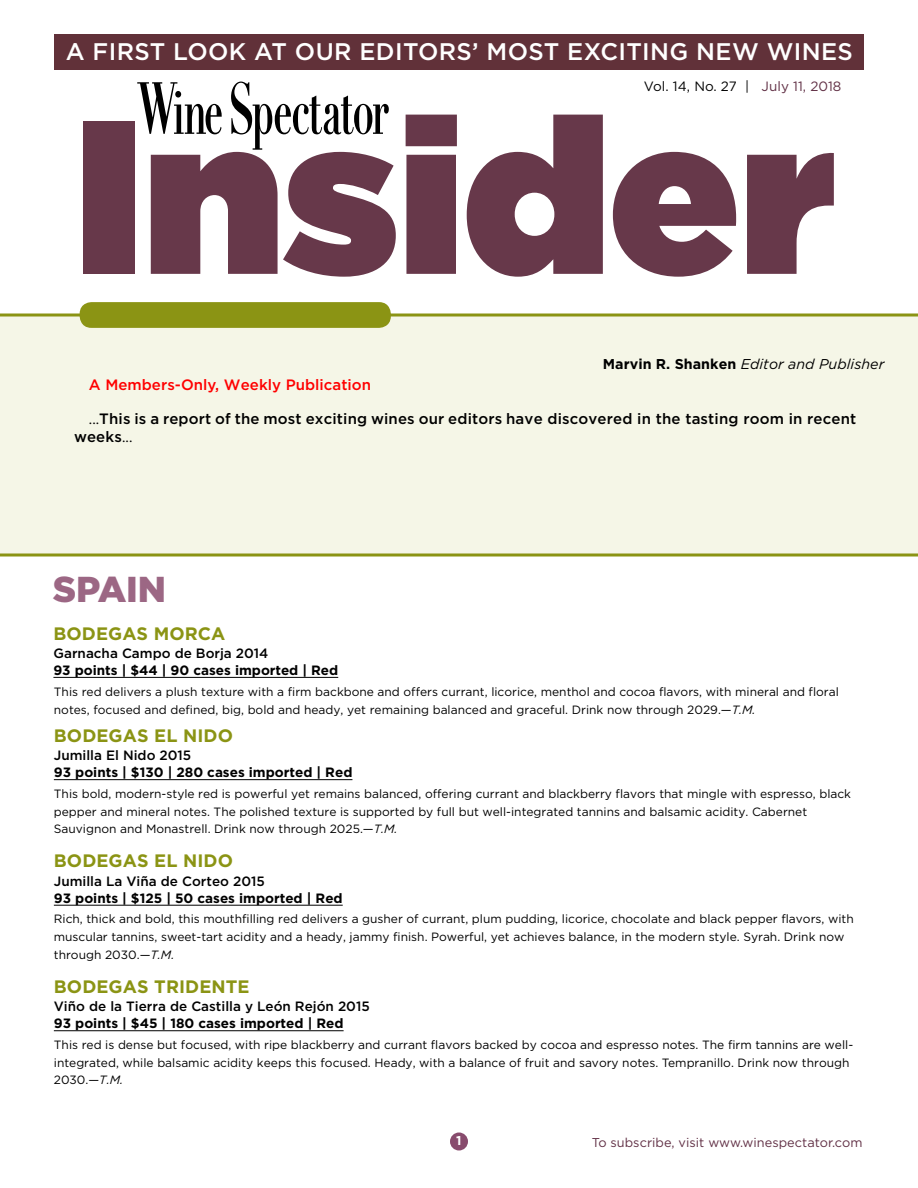
<style>
.page{position:relative;width:918px;height:1188px;background:#fff}
.page>*{position:absolute;margin:0;border:0;box-sizing:border-box;transform-origin:0 0}
.t1{font:900 218.1px "Gotham";color:#67384a}
.t2{font:900 36px "Gotham";letter-spacing:-.005em;color:#9c6784}
.t3{font:500 24px "Gotham";letter-spacing:.015em;color:#fff}
.t4{font:700 18px "Gotham";letter-spacing:.005em;color:#8b9414}
.t5{font:500 15px/18px "Gotham";letter-spacing:.01em;color:#000}
.t6{font:500 15px "Gotham";letter-spacing:.005em;color:#f00}
.t7{font:italic 14.25px "Gotham";letter-spacing:.005em;color:#000}
.t8{font:700 13.5px "Gotham";color:#000}
.t9{font:500 13.5px "Gotham";color:#000}
.t10{font:13.5px "Gotham";letter-spacing:.005em;color:#000}
.t11{font:12.75px "Gotham";letter-spacing:.005em;color:#613045}
.t12{font:700 12.75px "Gotham";color:#fff}
.t13{font:12px/17.9px "Gotham";color:#000}
.s1{color:#613045}
.s2{font-weight:700;font-style:normal}
.s3{font-family:"Minion Pro";font-weight:400}
.s4{font-style:italic}
</style>
<div class="page">
<div style="left:0;top:315px;width:918px;height:239px;background:#f5f6e7"></div>
<div style="left:450px;top:1132px;width:18px;height:18px;background:#884b6d;border-radius:50%"></div>
<svg style="left:137px;top:82px;width:85px;height:52px"></svg>
<div style="left:175px;top:91px;width:6px;height:7px;background:#000;border-radius:50%"></div>
<svg style="left:231px;top:82px;width:158px;height:68px"></svg>
<div style="left:54px;top:34px;width:810px;height:36px;background:#613139"></div>
<hr style="left:0;top:314px;width:918px;height:2px;background:#8b9414">
<hr style="left:0;top:554px;width:918px;height:2px;background:#8b9414">
<div style="left:80px;top:302px;width:311px;height:26px;background:#8b9414;border-radius:12px"></div>
<hr style="left:53px;top:677px;width:285px;height:1px;background:#000">
<hr style="left:54px;top:1030px;width:290px;height:1px;background:#000">
<hr style="left:54px;top:905px;width:289px;height:1px;background:#000">
<hr style="left:54px;top:779px;width:298px;height:1px;background:#000">
<h3 class="t3" style="left:66px;top:38px;width:789px">A FIRST LOOK AT OUR EDITORS’ MOST EXCITING NEW WINES</h3>
<p class="t10" style="left:644px;top:78px;width:199px">Vol. 14, No. 27 | <span class="s1">July 11, 2018</span></p>
<h1 class="t1" style="left:74px;top:71px;width:762px">Insider</h1>
<p class="t7" style="left:603px;top:356px;width:283px"><span class="s2">Marvin R. Shanken</span> Editor and Publisher</p>
<p class="t6" style="left:89px;top:376px;width:284px">A Members-Only, Weekly Publication</p>
<p class="t5" style="left:74px;top:409px;width:784px;text-indent:15px"><span class="s3">...</span>This is a report of the most exciting wines our editors have discovered in the tasting room in recent weeks<span class="s3">...</span></p>
<h2 class="t2" style="left:53px;top:568px;width:115px">SPAIN</h2>
<h3 class="t4" style="left:53px;top:623px;width:174px">BODEGAS MORCA</h3>
<p class="t9" style="left:53px;top:645px;width:217px">Garnacha Campo de Borja 2014</p>
<p class="t8" style="left:53px;top:662px;width:286px">93 points | $44 | 90 cases imported | Red</p>
<p class="t13" style="left:54px;top:683px;width:787px">This red delivers a plush texture with a firm backbone and offers currant, licorice, menthol and cocoa flavors, with mineral and floral notes, focused and defined, big, bold and heady, yet remaining balanced and graceful. Drink now through 2029.—<span class="s4">T.M.</span></p>
<h3 class="t4" style="left:54px;top:725px;width:181px">BODEGAS EL NIDO</h3>
<p class="t9" style="left:54px;top:748px;width:139px">Jumilla El Nido 2015</p>
<p class="t8" style="left:54px;top:765px;width:300px">93 points | $130 | 280 cases imported | Red</p>
<p class="t13" style="left:54px;top:784px;width:799px">This bold, modern-style red is powerful yet remains balanced, offering currant and blackberry flavors that mingle with espresso, black pepper and mineral notes. The polished texture is supported by full but well-integrated tannins and balsamic acidity. Cabernet<br>Sauvignon and Monastrell. Drink now through 2025.—<span class="s4">T.M.</span></p>
<h3 class="t4" style="left:54px;top:851px;width:181px">BODEGAS EL NIDO</h3>
<p class="t9" style="left:54px;top:873px;width:213px">Jumilla La Viña de Corteo 2015</p>
<p class="t8" style="left:54px;top:890px;width:290px">93 points | $125 | 50 cases imported | Red</p>
<p class="t13" style="left:54px;top:910px;width:801px">Rich, thick and bold, this mouthfilling red delivers a gusher of currant, plum pudding, licorice, chocolate and black pepper flavors, with muscular tannins, sweet-tart acidity and a heady, jammy finish. Powerful, yet achieves balance, in the modern style. Syrah. Drink now through 2030.—<span class="s4">T.M.</span></p>
<h3 class="t4" style="left:54px;top:976px;width:197px">BODEGAS TRIDENTE</h3>
<p class="t9" style="left:54px;top:999px;width:317px">Viño de la Tierra de Castilla y León Rejón 2015</p>
<p class="t8" style="left:54px;top:1016px;width:291px">93 points | $45 | 180 cases imported | Red</p>
<p class="t13" style="left:54px;top:1035px;width:801px">This red is dense but focused, with ripe blackberry and currant flavors backed by cocoa and espresso notes. The firm tannins are well&shy;integrated, while balsamic acidity keeps this focused. Heady, with a balance of fruit and savory notes. Tempranillo. Drink now through<br>2030.—<span class="s4">T.M.</span></p>
<p class="t12" style="left:456px;top:1133px;width:7px">1</p>
<p class="t11" style="left:592px;top:1135px;width:272px">To subscribe, visit www.winespectator.com</p>
</div>
